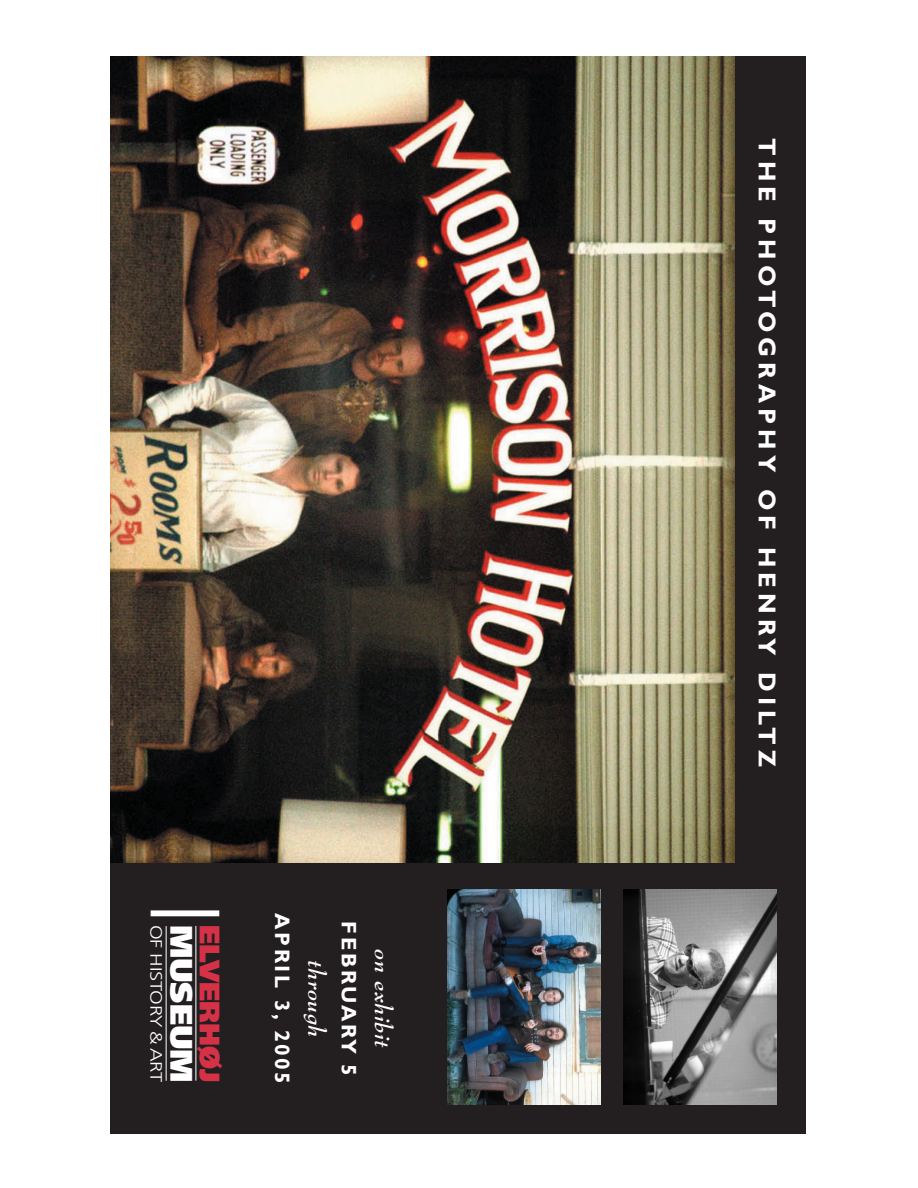
<style>
.page{position:relative;width:918px;height:1188px;background:#fff}
.page>*{position:absolute;margin:0;border:0;box-sizing:border-box;transform-origin:0 0}
.t1{font:900 31.05px "Frutiger";letter-spacing:-.01em;color:#fff}
.t2{font:900 28.2px "Frutiger";color:#d63247}
.t3{font:700 24.6px "Gill Sans";letter-spacing:.205em;color:#fff}
.t4{font:italic 700 24.6px "Bernhard Modern";letter-spacing:.035em;color:#fff}
.t5{font:700 21px "Gill Sans";letter-spacing:.125em;color:#fff}
.t6{font:300 16.5px "Frutiger";letter-spacing:-.02em;color:#fff;scale:1.24 1}
</style>
<div class="page">
<div style="left:111px;top:849px;width:695px;height:285px;background:#231f20"></div>
<img style="left:111px;top:56px;width:624px;height:807px">
<img style="left:624px;top:890px;width:153px;height:215px">
<div style="left:735px;top:56px;width:71px;height:807px;background:#231f20"></div>
<img style="left:448px;top:889px;width:153px;height:216px">
<div style="left:151px;top:910px;width:68px;height:6px;background:#fff"></div>
<hr style="left:196px;top:926px;width:1px;height:155px;background:#fff">
<hr style="left:166px;top:926px;width:1px;height:155px;background:#fff">
<p class="t6" style="left:163px;top:925px;width:128px;rotate:90deg">OF HISTORY&amp; ART</p>
<p class="t1" style="left:194px;top:925px;width:159px;rotate:90deg">MUSEUM</p>
<p class="t2" style="left:221px;top:925px;width:159px;rotate:90deg">ELVERHØJ</p>
<p class="t5" style="left:290px;top:913px;width:173px;rotate:90deg">APRIL 3, 2005</p>
<p class="t4" style="left:327px;top:960px;width:79px;rotate:90deg">through</p>
<p class="t5" style="left:356px;top:921px;width:156px;rotate:90deg">FEBRUARY 5</p>
<p class="t4" style="left:394px;top:949px;width:100px;rotate:90deg">on exhibit</p>
<p class="t3" style="left:776px;top:138px;width:631px;rotate:90deg">THE PHOTOGRAPHY OF HENRY DILTZ</p>
</div>
